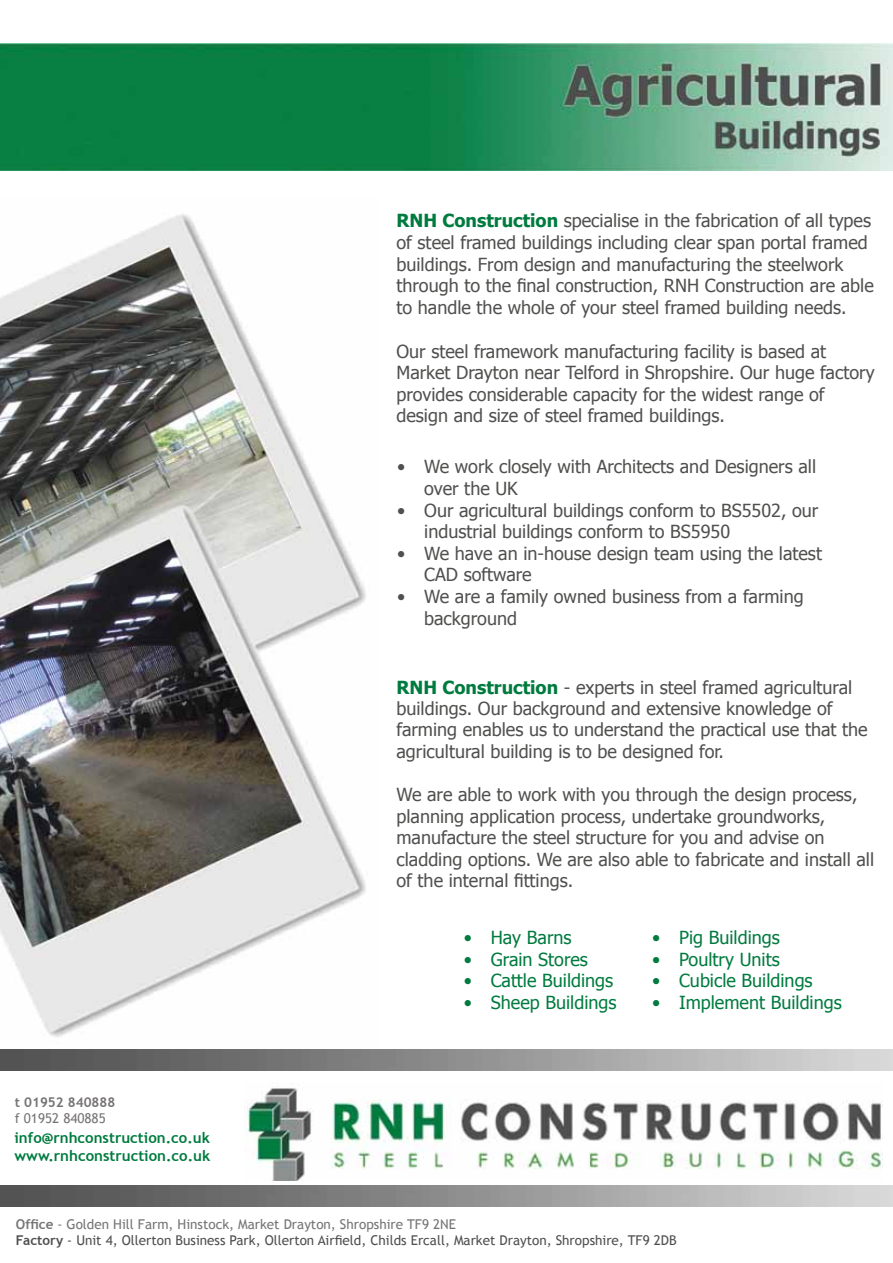
<style>
.page{position:relative;width:893px;height:1263px;background:#fff}
.page>*{position:absolute;margin:0;border:0;box-sizing:border-box;transform-origin:0 0}
.t1{font:18px/21.6px "Tahoma";color:#50504f}
.t2{font:18px "Tahoma";color:#007b3f}
.t3{font:700 15px/18px "Trebuchet MS";color:#007b3f}
.t4{font:13.5px/16.5px "Trebuchet MS";color:#50504f}
.t5{font:700 13.5px "Trebuchet MS";color:#777474}
.t6{font:13.5px "Trebuchet MS";color:#777474}
.s1{font-weight:700;color:#007b3f}
.s2{font-weight:700;color:#777474}
.s3{color:#777474}
.s4{font-weight:700}
</style>
<div class="page">
<img style="left:0;top:43px;width:893px;height:128px">
<img style="left:0;top:214px;width:366px;height:823px">
<img style="left:244px;top:1087px;width:638px;height:93px">
<img style="left:0;top:1186px;width:893px;height:21px">
<img style="left:0;top:1049px;width:893px;height:21px">
<p class="t1" style="left:396px;top:209px;width:479px"><span class="s1">RNH Construction</span> specialise in the fabrication of all types of steel framed buildings including clear span portal framed buildings. From design and manufacturing the steelwork through to the final construction, RNH Construction are able to handle the whole of your steel framed building needs.</p>
<p class="t1" style="left:396px;top:339px;width:480px">Our steel framework manufacturing facility is based at Market Drayton near Telford in Shropshire. Our huge factory provides considerable capacity for the widest range of design and size of steel framed buildings.</p>
<p class="t1" style="left:424px;top:455px;width:393px;text-indent:-27px">• We work closely with Architects and Designers all over the UK</p>
<p class="t1" style="left:424px;top:498px;width:396px;text-indent:-27px">• Our agricultural buildings conform to BS5502, our industrial buildings conform to BS5950</p>
<p class="t1" style="left:424px;top:542px;width:399px;text-indent:-27px">• We have an in-house design team using the latest<br>CAD software</p>
<p class="t1" style="left:424px;top:585px;width:381px;text-indent:-27px">• We are a family owned business from a farming background</p>
<p class="t1" style="left:396px;top:676px;width:473px;line-height:21.1px"><span class="s1">RNH Construction</span> - experts in steel framed agricultural buildings. Our background and extensive knowledge of farming enables us to understand the practical use that the agricultural building is to be designed for.</p>
<p class="t1" style="left:396px;top:783px;width:479px">We are able to work with you through the design process, planning application process, undertake groundworks, manufacture the steel structure for you and advise on cladding options. We are also able to fabricate and install all of the internal fittings.</p>
<p class="t5" style="left:15px;top:1094px;width:102px">t 01952 840888</p>
<p class="t6" style="left:15px;top:1111px;width:92px">f 01952 840885</p>
<p class="t3" style="left:15px;top:1128px;width:197px">info@rnhconstruction.co.uk www.rnhconstruction.co.uk</p>
<p class="t2" style="left:464px;top:925px;width:109px">• Hay Barns</p>
<p class="t2" style="left:464px;top:947px;width:126px">• Grain Stores</p>
<p class="t2" style="left:464px;top:968px;width:151px">• Cattle Buildings</p>
<p class="t2" style="left:464px;top:990px;width:154px">• Sheep Buildings</p>
<p class="t2" style="left:652px;top:925px;width:129px">• Pig Buildings</p>
<p class="t2" style="left:652px;top:947px;width:129px">• Poultry Units</p>
<p class="t2" style="left:652px;top:968px;width:162px">• Cubicle Buildings</p>
<p class="t2" style="left:652px;top:990px;width:191px">• Implement Buildings</p>
<p class="t4" style="left:16px;top:1216px;width:662px"><span class="s2">Office</span> <span class="s3">- Golden Hill Farm, Hinstock, Market Drayton, Shropshire TF9 2NE<br></span><span class="s4">Factory</span> - Unit 4, Ollerton Business Park, Ollerton Airfield, Childs Ercall, Market Drayton, Shropshire, TF9 2DB</p>
</div>
